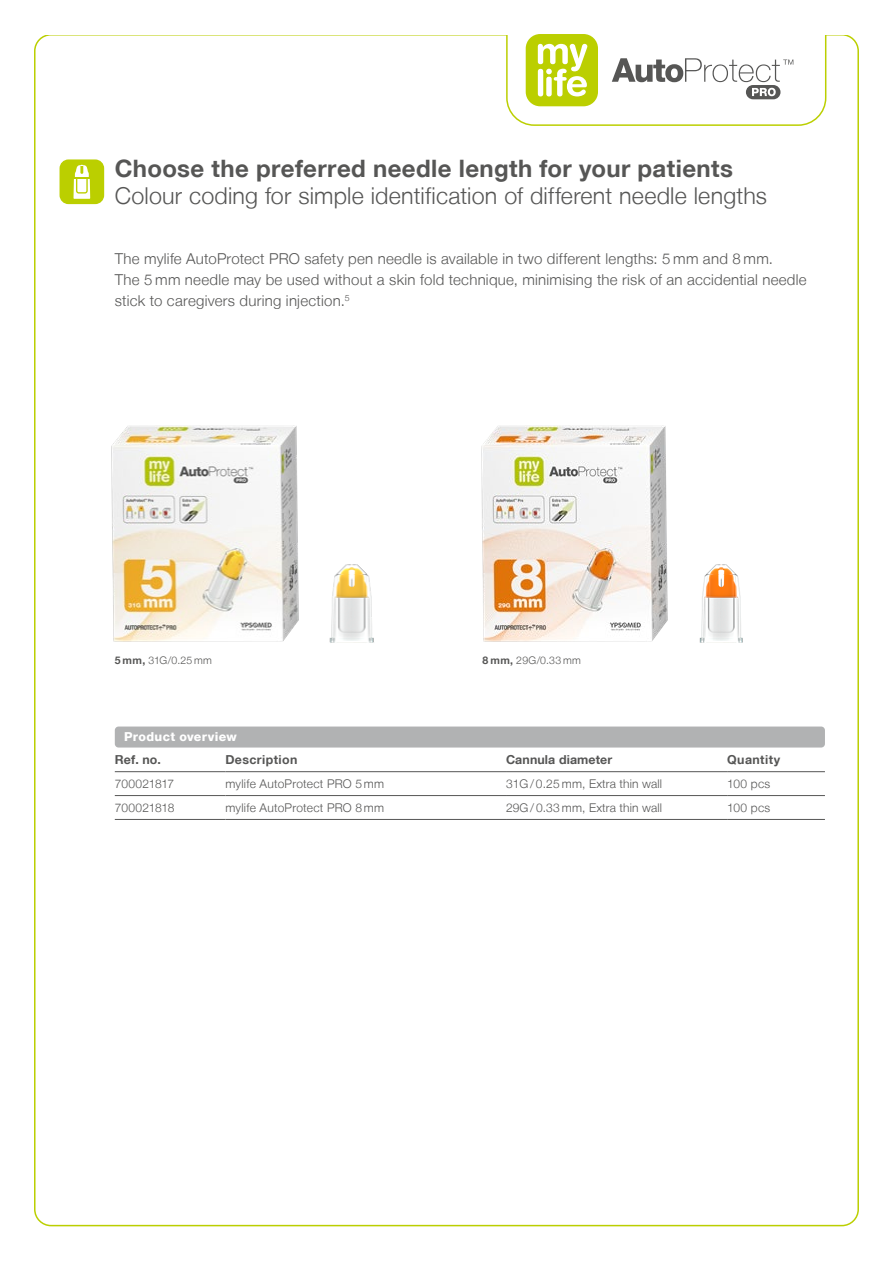
<style>
.page{position:relative;width:893px;height:1263px;background:#fff}
.page>*{position:absolute;margin:0;border:0;box-sizing:border-box;transform-origin:0 0}
.t1{font:700 24px "Helvetica Neue LT";letter-spacing:.015em;color:#565655}
.t2{font:300 23.25px "Helvetica Neue LT";letter-spacing:.01em;color:#565655}
.t3{font:300 15px/21px "Helvetica Neue LT";letter-spacing:.015em;color:#565655}
.t4{font:700 12.3px "Helvetica Neue LT";letter-spacing:.03em;color:#565655}
.t5{font:800 12.3px "Helvetica Neue LT";letter-spacing:.025em;color:#fff}
.t6{font:700 12.3px "Helvetica Neue LT";letter-spacing:.01em;color:#565655}
.t7{font:300 12px "Helvetica Neue LT";letter-spacing:.01em;color:#565655}
.t8{font:300 12px "Helvetica Neue LT";letter-spacing:-.015em;color:#565655}
.t9{font:300 10.5px "Helvetica Neue LT";letter-spacing:.025em;color:#565655}
.s1{font-weight:700}
</style>
<div class="page">
<img style="left:111px;top:425px;width:188px;height:217px">
<img style="left:481px;top:425px;width:187px;height:217px">
<img style="left:329px;top:564px;width:45px;height:79px">
<img style="left:699px;top:564px;width:44px;height:79px">
<svg style="left:506px;top:34px;width:320px;height:92px"></svg>
<div style="left:115px;top:726px;width:710px;height:21px;background:#b1b2b3;border-radius:4px"></div>
<hr style="left:115px;top:771px;width:110px;height:1px;background:#565655">
<hr style="left:225px;top:771px;width:281px;height:1px;background:#565655">
<hr style="left:506px;top:771px;width:221px;height:1px;background:#565655">
<hr style="left:727px;top:771px;width:98px;height:1px;background:#565655">
<hr style="left:115px;top:795px;width:110px;height:1px;background:#565655">
<hr style="left:225px;top:795px;width:281px;height:1px;background:#565655">
<hr style="left:506px;top:795px;width:221px;height:1px;background:#565655">
<hr style="left:727px;top:795px;width:98px;height:1px;background:#565655">
<hr style="left:115px;top:819px;width:110px;height:1px;background:#565655">
<hr style="left:225px;top:819px;width:281px;height:1px;background:#565655">
<hr style="left:506px;top:819px;width:221px;height:1px;background:#565655">
<hr style="left:727px;top:819px;width:98px;height:1px;background:#565655">
<div style="left:60px;top:159px;width:44px;height:45px;background:#bbcf00;border-radius:9px"></div>
<svg style="left:73px;top:165px;width:17px;height:34px"></svg>
<h1 class="t1" style="left:115px;top:153px;width:620px">Choose the preferred needle length for your patients</h1>
<h2 class="t2" style="left:115px;top:181px;width:654px">Colour coding for simple identification of different needle lengths</h2>
<p class="t3" style="left:115px;top:248px;width:693px">The mylife AutoProtect PRO safety pen needle is available in two different lengths: 5 mm and 8 mm.<br>The 5 mm needle may be used without a skin fold technique, minimising the risk of an accidential needle stick to caregivers during injection.<sup>5</sup></p>
<p class="t9" style="left:115px;top:653px;width:99px"><span class="s1">5 mm,</span> 31G/0.25 mm</p>
<p class="t9" style="left:483px;top:653px;width:100px"><span class="s1">8 mm,</span> 29G/0.33 mm</p>
<p class="t5" style="left:124px;top:729px;width:114px">Product overview</p>
<p class="t4" style="left:115px;top:752px;width:48px">Ref. no.</p>
<p class="t4" style="left:225px;top:752px;width:74px">Description</p>
<p class="t6" style="left:506px;top:752px;width:108px">Cannula diameter</p>
<p class="t4" style="left:727px;top:752px;width:55px">Quantity</p>
<p class="t8" style="left:115px;top:776px;width:61px">700021817</p>
<p class="t7" style="left:225px;top:776px;width:160px">mylife AutoProtect PRO 5 mm</p>
<p class="t7" style="left:506px;top:776px;width:158px">31G/ 0.25 mm, Extra thin wall</p>
<p class="t7" style="left:727px;top:776px;width:45px">100 pcs</p>
<p class="t8" style="left:115px;top:800px;width:61px">700021818</p>
<p class="t7" style="left:225px;top:800px;width:160px">mylife AutoProtect PRO 8 mm</p>
<p class="t7" style="left:506px;top:800px;width:158px">29G/ 0.33 mm, Extra thin wall</p>
<p class="t7" style="left:727px;top:800px;width:45px">100 pcs</p>
</div>
